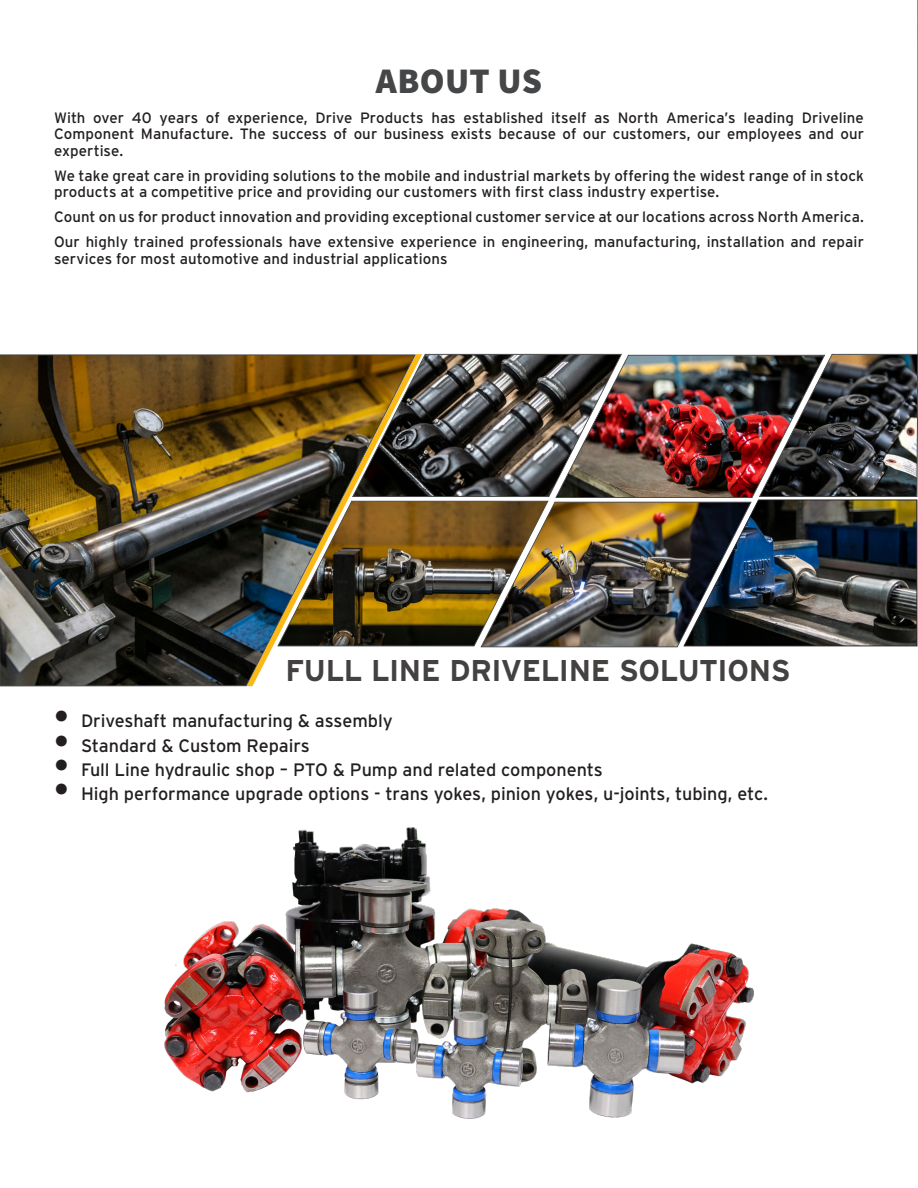
<style>
.page{position:relative;width:918px;height:1188px;background:#fff}
.page>*{position:absolute;margin:0;border:0;box-sizing:border-box;transform-origin:0 0}
.t1{font:900 36px "Source Sans Pro";letter-spacing:.005em;color:#454647}
.body_text{font:700 30px "Interstate";letter-spacing:-.015em;color:#444141}
.t2{font:18px "Interstate";letter-spacing:-.005em;color:#231f20}
.body_text-2{font:15px/16.5px "Interstate";letter-spacing:.005em;color:#231f20}
.s1{font-weight:700;font-size:30px}
</style>
<div class="page">
<img style="left:0;top:354px;width:277px;height:332px">
<img style="left:277px;top:354px;width:641px;height:293px">
<img style="left:164px;top:827px;width:590px;height:292px">
<svg style="left:718px;top:0;width:200px;height:392px"></svg>
<p class="t1" style="left:376px;top:56px;width:168px">ABOUT US</p>
<p class="body_text-2" style="left:54px;top:109px;width:812px;text-align:justify">With over 40 years of experience, Drive Products has established itself as North America’s leading Driveline Component Manufacture. The success of our business exists because of our customers, our employees and our expertise.</p>
<p class="body_text-2" style="left:54px;top:167px;width:812px">We take great care in providing solutions to the mobile and industrial markets by offering the widest range of in stock products at a competitive price and providing our customers with first class industry expertise.</p>
<p class="body_text-2" style="left:54px;top:209px;width:812px">Count on us for product innovation and providing exceptional customer service at our locations across North America.</p>
<p class="body_text-2" style="left:54px;top:234px;width:811px">Our highly trained professionals have extensive experience in engineering, manufacturing, installation and repair services for most automotive and industrial applications</p>
<p class="body_text" style="left:286px;top:653px;width:506px">FULL LINE DRIVELINE SOLUTIONS</p>
<p class="t2" style="left:54px;top:710px;width:340px"><span class="s1">•</span> Driveshaft manufacturing &amp; assembly</p>
<p class="t2" style="left:54px;top:734px;width:257px"><span class="s1">•</span> Standard &amp; Custom Repairs</p>
<p class="t2" style="left:54px;top:758px;width:550px"><span class="s1">•</span> Full Line hydraulic shop – PTO &amp; Pump and related components</p>
<p class="t2" style="left:54px;top:783px;width:716px"><span class="s1">•</span> High performance upgrade options - trans yokes, pinion yokes, u-joints, tubing, etc.</p>
</div>
